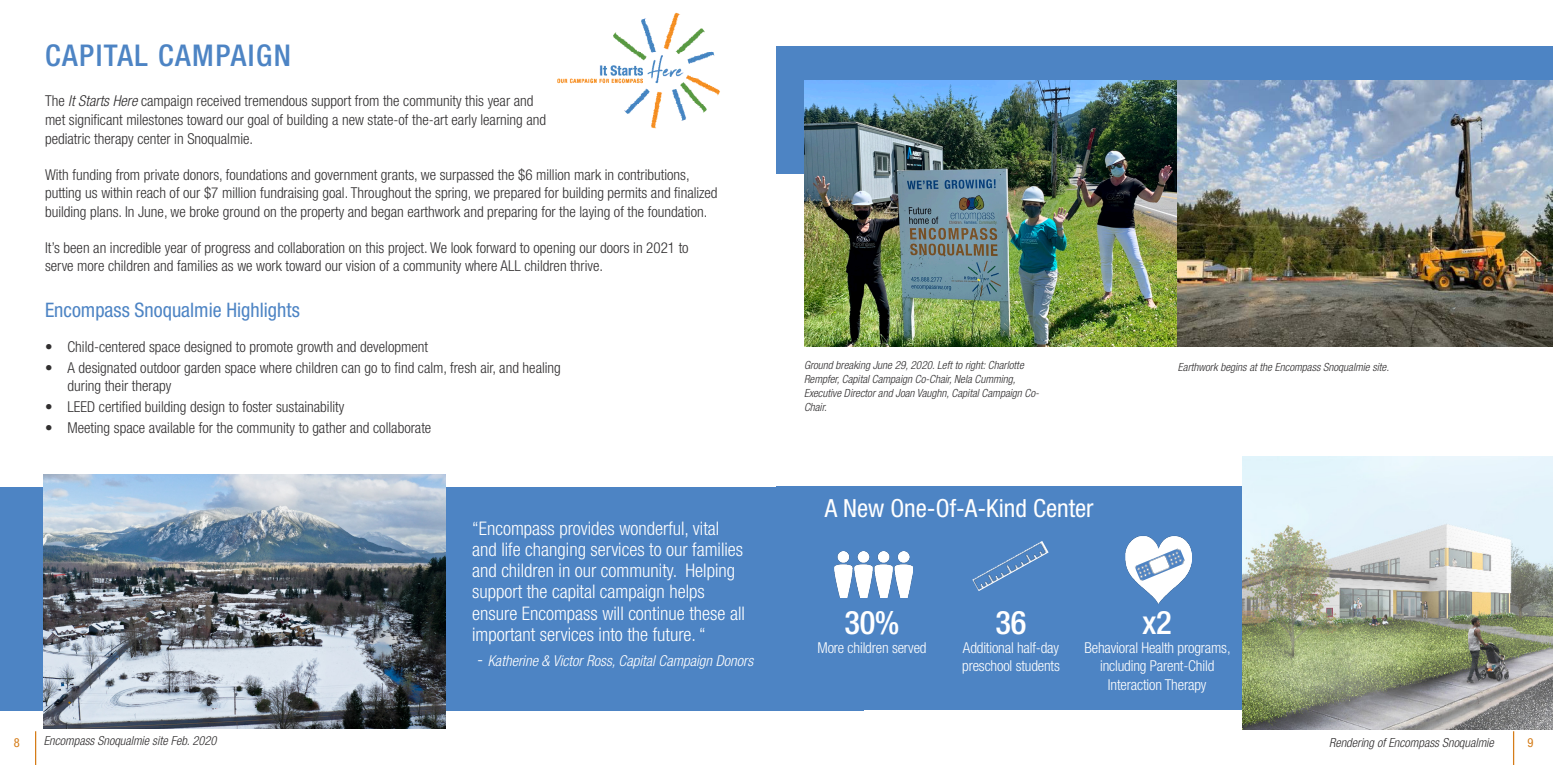
<style>
.page{position:relative;width:1553px;height:765px;background:#fff}
.page>*{position:absolute;margin:0;border:0;box-sizing:border-box;transform-origin:0 0}
.PageHeading_26ptWhit{font:500 condensed 32.5px "Helvetica Neue LT Pro";color:#fff}
.t1{font:500 condensed 30px "Helvetica Neue LT Pro";letter-spacing:.05em;color:#4d84c4}
.t2{font:condensed 25px "Helvetica Neue LT Pro";color:#fff}
.NamesList{font:condensed 20px "Helvetica Neue LT Pro";color:#4d84c4}
.NamesList-2{font:300 condensed 18.75px/21.2px "Helvetica Neue LT Pro";color:#fff}
.NamesList-3{font:300 condensed 15px/18.8px "Helvetica Neue LT Pro";color:#312f30}
.PageHeading_26ptWhit-2{font:300 condensed 15px/18.8px "Helvetica Neue LT Pro";letter-spacing:-.01em;color:#fff}
.NamesList-4{font:italic 300 condensed 15px "Helvetica Neue LT Pro";color:#fff}
.NamesList-5{font:italic 300 condensed 12.5px "Helvetica Neue LT Pro";color:#312f30}
.t3{font:condensed 12.5px "Helvetica Neue LT Pro";color:#d57c18}
.NamesList-6{font:italic 300 condensed 11.25px/13.8px "Helvetica Neue LT Pro";color:#312f30}
.s1{font-style:italic}
.s2{font-style:normal;font-size:18.75px}
</style>
<div class="page">
<div style="left:776px;top:46px;width:776px;height:127px;background:#4d84c4"></div>
<div style="left:0;top:487px;width:863px;height:223px;background:#4d84c4"></div>
<img style="left:44px;top:474px;width:401px;height:255px">
<img style="left:804px;top:80px;width:748px;height:267px">
<div style="left:776px;top:487px;width:776px;height:223px;background:#4d84c4"></div>
<img style="left:1125px;top:535px;width:66px;height:68px">
<img style="left:1134px;top:548px;width:51px;height:34px">
<img style="left:1242px;top:457px;width:310px;height:273px">
<img style="left:557px;top:12px;width:163px;height:117px">
<img style="left:834px;top:551px;width:78px;height:46px">
<img style="left:972px;top:541px;width:76px;height:50px">
<hr style="left:1512px;top:731px;width:2px;height:34px;background:#d57c18">
<hr style="left:35px;top:731px;width:1px;height:34px;background:#d57c18">
<p class="t1" style="left:45px;top:38px;width:247px">CAPITAL CAMPAIGN</p>
<p class="NamesList-3" style="left:45px;top:92px;width:503px">The <span class="s1">It Starts Here</span> campaign received tremendous support from the community this year and met significant milestones toward our goal of building a new state-of the-art early learning and pediatric therapy center in Snoqualmie.</p>
<p class="NamesList-3" style="left:45px;top:165px;width:674px">With funding from private donors, foundations and government grants, we surpassed the $6 million mark in contributions, putting us within reach of our $7 million fundraising goal. Throughout the spring, we prepared for building permits and finalized building plans. In June, we broke ground on the property and began earthwork and preparing for the laying of the foundation.</p>
<p class="NamesList-3" style="left:45px;top:238px;width:645px">It’s been an incredible year of progress and collaboration on this project. We look forward to opening our doors in 2021 to serve more children and families as we work toward our vision of a community where ALL children thrive.</p>
<p class="NamesList" style="left:45px;top:298px;width:256px">Encompass Snoqualmie Highlights</p>
<p class="NamesList-3" style="left:45px;top:337px;width:384px">• Child-centered space designed to promote growth and development</p>
<p class="NamesList-3" style="left:68px;top:359px;width:495px;line-height:17.5px;text-indent:-22px">• A designated outdoor garden space where children can go to find calm, fresh air, and healing during their therapy</p>
<p class="NamesList-3" style="left:45px;top:397px;width:301px">• LEED certified building design to foster sustainability</p>
<p class="NamesList-3" style="left:45px;top:419px;width:388px">• Meeting space available for the community to gather and collaborate</p>
<p class="NamesList-2" style="left:472px;top:517px;width:274px">“Encompass provides wonderful, vital and life changing services to our families and children in our community. Helping support the capital campaign helps ensure Encompass will continue these all important services into the future. “</p>
<p class="NamesList-4" style="left:477px;top:652px;width:278px"><span class="s2">-</span> Katherine &amp; Victor Ross, Capital Campaign Donors</p>
<p class="NamesList-6" style="left:804px;top:359px;width:236px">Ground breaking June 29, 2020. Left to right: Charlotte Rempfer, Capital Campaign Co-Chair, Nela Cumming, Executive Director and Joan Vaughn, Capital Campaign Co-Chair.</p>
<p class="NamesList-6" style="left:1178px;top:361px;width:213px">Earthwork begins at the Encompass Snoqualmie site.</p>
<p class="t2" style="left:824px;top:493px;width:270px">A New One-Of-A-Kind Center</p>
<p class="PageHeading_26ptWhit" style="left:844px;top:603px;width:57px">30%</p>
<p class="PageHeading_26ptWhit-2" style="left:817px;top:638px;width:111px">More children served</p>
<p class="PageHeading_26ptWhit" style="left:995px;top:603px;width:32px">36</p>
<p class="PageHeading_26ptWhit-2" style="left:962px;top:638px;width:99px">Additional half-day preschool students</p>
<p class="PageHeading_26ptWhit" style="left:1142px;top:603px;width:31px">x2</p>
<p class="PageHeading_26ptWhit-2" style="left:1084px;top:638px;width:148px;text-align:center">Behavioral Health programs, including Parent-Child<br>Interaction Therapy</p>
<p class="NamesList-5" style="left:44px;top:734px;width:174px">Encompass Snoqualmie site Feb. 2020</p>
<p class="NamesList-5" style="left:1329px;top:735px;width:166px">Rendering of Encompass Snoqualmie</p>
<p class="t3" style="left:14px;top:735px;width:8px">8</p>
<p class="t3" style="left:1527px;top:735px;width:8px">9</p>
</div>
